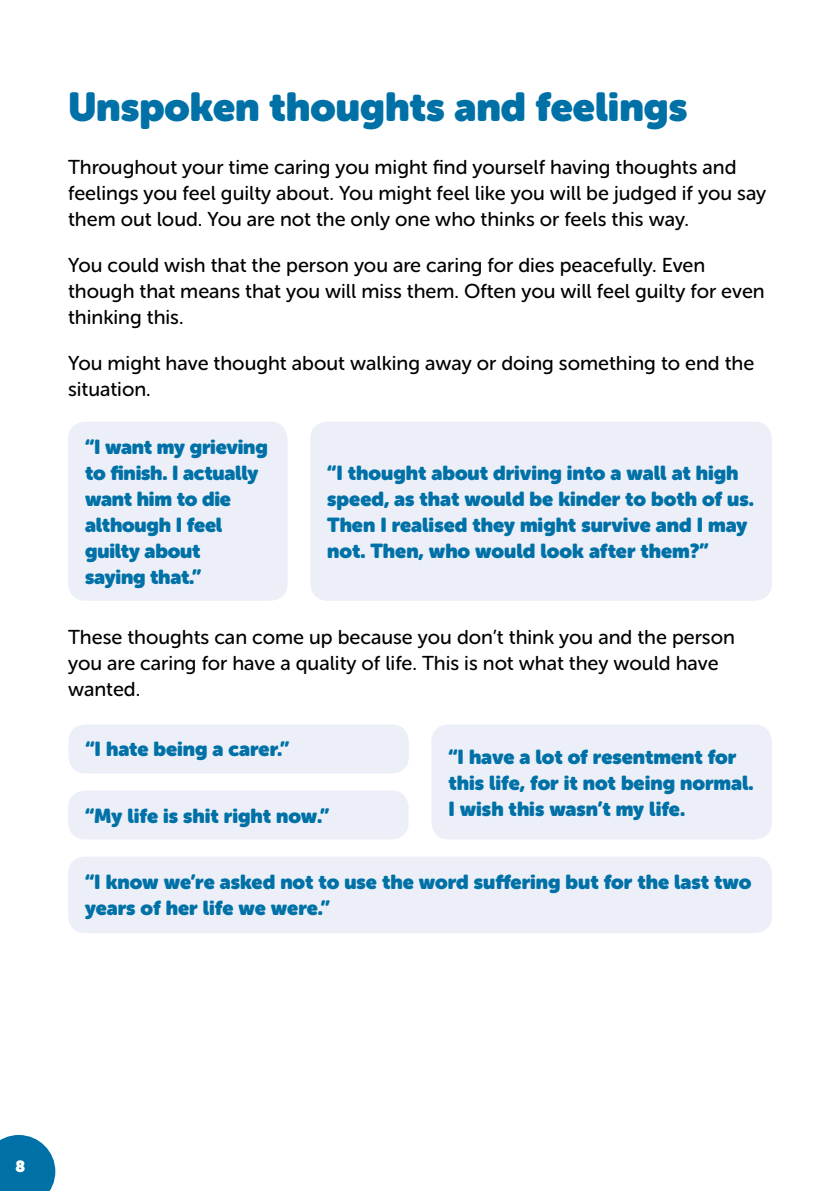
<style>
.page{position:relative;width:840px;height:1191px;background:#fff}
.page>*{position:absolute;margin:0;border:0;box-sizing:border-box;transform-origin:0 0}
.t1{font:40px "Museo Sans Rounded";color:#0071a7}
.t2{font:20px/26px "Museo Sans Rounded 500";color:#000}
.t3{font:20px/26px "Museo Sans Rounded";color:#0071a7}
.t4{font:16px "Museo Sans Rounded";color:#fff}
</style>
<div class="page">
<svg style="left:0;top:1135px;width:55px;height:56px;background:#1c80b0"></svg>
<div style="left:68px;top:421px;width:219px;height:180px;background:#eceff7;border-radius:17px"></div>
<div style="left:310px;top:421px;width:461px;height:180px;background:#eceff7;border-radius:17px"></div>
<div style="left:68px;top:724px;width:340px;height:49px;background:#eceff7;border-radius:17px"></div>
<div style="left:431px;top:724px;width:340px;height:115px;background:#eceff7;border-radius:17px"></div>
<div style="left:68px;top:790px;width:340px;height:49px;background:#eceff7;border-radius:17px"></div>
<div style="left:68px;top:856px;width:703px;height:77px;background:#eceff7;border-radius:17px"></div>
<h1 class="t1" style="left:68px;top:84px;width:620px">Unspoken thoughts and feelings</h1>
<p class="t2" style="left:68px;top:154px;width:699px">Throughout your time caring you might find yourself having thoughts and feelings you feel guilty about. You might feel like you will be judged if you say them out loud. You are not the only one who thinks or feels this way.</p>
<p class="t2" style="left:68px;top:252px;width:697px">You could wish that the person you are caring for dies peacefully. Even though that means that you will miss them. Often you will feel guilty for even thinking this.</p>
<p class="t2" style="left:68px;top:350px;width:687px">You might have thought about walking away or doing something to end the situation.</p>
<p class="t3" style="left:85px;top:434px;width:184px">“I want my grieving to finish. I actually want him to die although I feel guilty about<br>saying that.”</p>
<p class="t3" style="left:327px;top:460px;width:428px">“I thought about driving into a wall at high speed, as that would be kinder to both of us.<br>Then I realised they might survive and I may not. Then, who would look after them?”</p>
<p class="t2" style="left:68px;top:624px;width:668px">These thoughts can come up because you don’t think you and the person you are caring for have a quality of life. This is not what they would have wanted.</p>
<p class="t3" style="left:85px;top:736px;width:205px">“I hate being a carer.”</p>
<p class="t3" style="left:448px;top:743px;width:306px">“I have a lot of resentment for this life, for it not being normal.<br>I wish this wasn’t my life.</p>
<p class="t3" style="left:85px;top:802px;width:245px">“My life is shit right now.”</p>
<p class="t3" style="left:85px;top:869px;width:667px">“I know we’re asked not to use the word suffering but for the last two years of her life we were.”</p>
<p class="t4" style="left:16px;top:1157px;width:11px">8</p>
</div>
